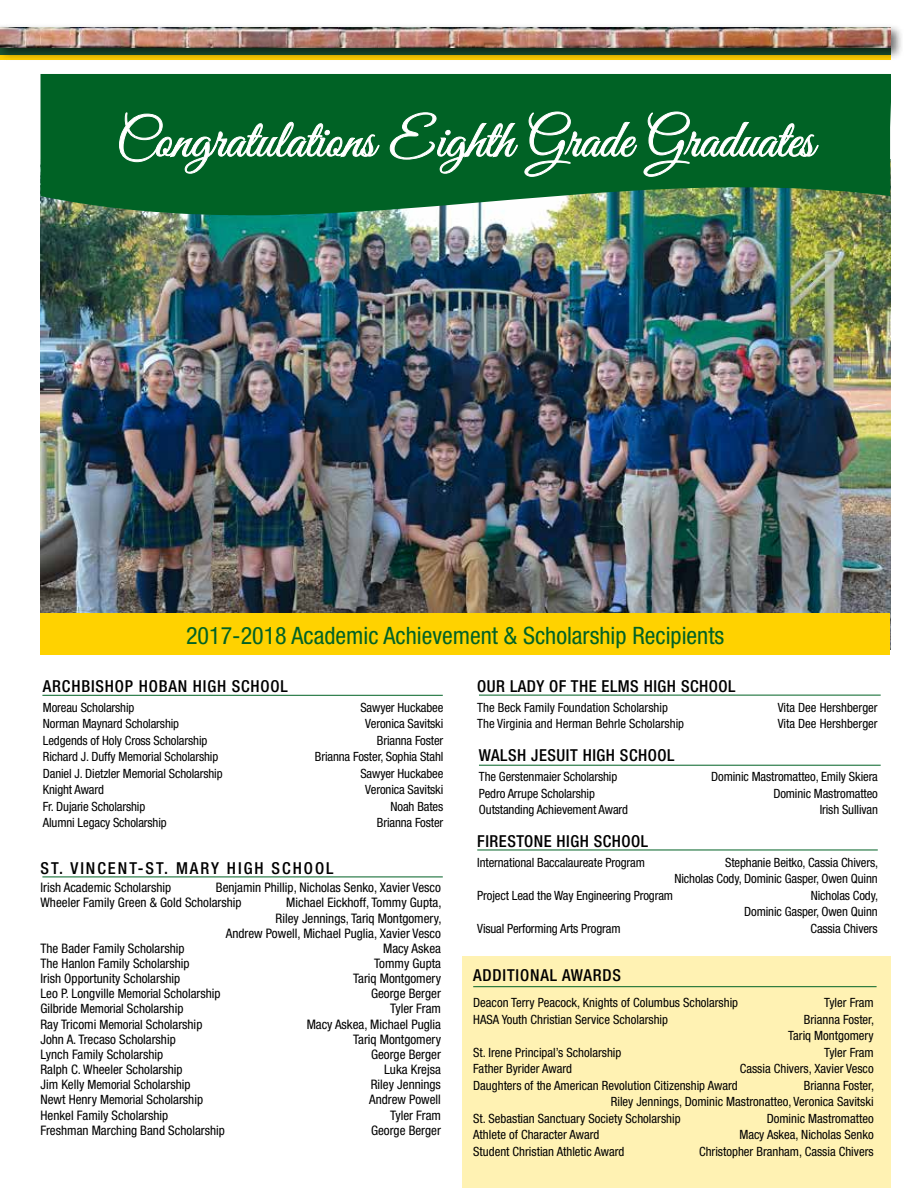
<style>
.page{position:relative;width:918px;height:1188px;background:#fff}
.page>*{position:absolute;margin:0;border:0;box-sizing:border-box;transform-origin:0 0}
.t1{font:54px "Good Vibrations Script";color:#fff}
.t2{font:condensed 24px "Helvetica Neue";color:#006225}
.t3{font:500 condensed 16.5px "Helvetica Neue";letter-spacing:.03em;color:#000}
.t4{font:500 condensed 16.5px "Helvetica Neue";letter-spacing:.05em;color:#000}
.t5{font:500 condensed 16.5px "Helvetica Neue";letter-spacing:.12em;color:#000}
.t6{font:condensed 13.2px/15.1px "Helvetica Neue";color:#000}
.t7{font:condensed 12.75px/16.5px "Helvetica Neue";letter-spacing:-.01em;color:#000;text-align:right}
.s1{font-size:12.75px}
</style>
<div class="page">
<div style="left:0;top:24px;width:904px;height:37px;background:#000;opacity:.55"></div>
<img style="left:0;top:27px;width:891px;height:21px">
<img style="left:40px;top:254px;width:851px;height:395px">
<hr style="left:42px;top:695px;width:401px;height:1px;background:#006225">
<hr style="left:42px;top:877px;width:401px;height:1px;background:#006225">
<hr style="left:477px;top:850px;width:401px;height:1px;background:#006225">
<hr style="left:479px;top:695px;width:402px;height:1px;background:#006225">
<hr style="left:479px;top:765px;width:402px;height:1px;background:#006225">
<div style="left:462px;top:956px;width:429px;height:232px;background:#fff2b3"></div>
<hr style="left:473px;top:986px;width:404px;height:1px;background:#006225">
<div style="left:40px;top:613px;width:850px;height:42px;background:#ffd200"></div>
<img style="left:40px;top:74px;width:851px;height:180px">
<svg style="left:119px;top:112px;width:261px;height:62px;background:#237743"></svg>
<svg style="left:390px;top:112px;width:128px;height:62px;background:#237743"></svg>
<svg style="left:524px;top:111px;width:113px;height:66px;background:#237743"></svg>
<svg style="left:643px;top:111px;width:176px;height:66px;background:#227742"></svg>
<h1 class="t1" style="left:116px;top:102px;width:699px">Congratulations Eighth Grade Graduates</h1>
<h2 class="t2" style="left:186px;top:621px;width:540px">2017-2018 Academic Achievement &amp; Scholarship Recipients</h2>
<p class="t4" style="left:43px;top:676px;width:247px">ARCHBISHOP HOBAN HIGH SCHOOL</p>
<p class="t7" style="left:43px;top:699px;width:93px">Moreau Scholarship</p>
<p class="t7" style="left:360px;top:699px;width:85px">Sawyer Huckabee</p>
<p class="t7" style="left:43px;top:716px;width:138px">Norman Maynard Scholarship</p>
<p class="t7" style="left:365px;top:716px;width:80px">Veronica Savitski</p>
<p class="t7" style="left:43px;top:732px;width:166px">Ledgends of Holy Cross Scholarship</p>
<p class="t7" style="left:377px;top:732px;width:68px">Brianna Foster</p>
<p class="t7" style="left:43px;top:749px;width:177px">Richard J. Duffy Memorial Scholarship</p>
<p class="t7" style="left:315px;top:749px;width:130px">Brianna Foster, Sophia Stahl</p>
<p class="t7" style="left:43px;top:765px;width:181px">Daniel J. Dietzler Memorial Scholarship</p>
<p class="t7" style="left:360px;top:765px;width:85px">Sawyer Huckabee</p>
<p class="t7" style="left:43px;top:781px;width:63px">Knight Award</p>
<p class="t7" style="left:365px;top:781px;width:80px">Veronica Savitski</p>
<p class="t7" style="left:43px;top:798px;width:104px">Fr. Dujarie Scholarship</p>
<p class="t7" style="left:391px;top:798px;width:54px">Noah Bates</p>
<p class="t7" style="left:43px;top:814px;width:125px">Alumni Legacy Scholarship</p>
<p class="t7" style="left:377px;top:814px;width:68px">Brianna Foster</p>
<p class="t5" style="left:40px;top:858px;width:295px">ST. VINCENT-ST. MARY HIGH SCHOOL</p>
<p class="t6" style="left:40px;top:880px;width:132px">Irish Academic Scholarship</p>
<p class="t6" style="left:41px;top:880px;width:402px;text-indent:175px">Benjamin Phillip, Nicholas Senko, Xavier Vesco<br>Wheeler Family Green &amp; Gold Scholarship</p>
<p class="t6" style="left:226px;top:895px;width:217px;text-align:right">Michael Eickhoff, Tommy Gupta,<br>Riley Jennings, Tariq Montgomery,<br>Andrew Powell, Michael Puglia, Xavier Vesco</p>
<p class="t6" style="left:41px;top:941px;width:146px">The Bader Family Scholarship</p>
<p class="t6" style="left:383px;top:941px;width:59px">Macy Askea</p>
<p class="t6" style="left:41px;top:956px;width:151px">The Hanlon Family Scholarship</p>
<p class="t6" style="left:374px;top:956px;width:68px">Tommy Gupta</p>
<p class="t6" style="left:41px;top:971px;width:141px">Irish Opportunity Scholarship</p>
<p class="t6" style="left:353px;top:971px;width:89px">Tariq Montgomery</p>
<p class="t6" style="left:40px;top:986px;width:182px">Leo P. Longville <span class="s1">Memorial</span> Scholarship</p>
<p class="t6" style="left:371px;top:986px;width:71px">George Berger</p>
<p class="t6" style="left:41px;top:1001px;width:144px">Gilbride <span class="s1">Memorial</span> Scholarship</p>
<p class="t6" style="left:390px;top:1001px;width:52px">Tyler Fram</p>
<p class="t6" style="left:41px;top:1016px;width:163px">Ray Tricomi <span class="s1">Memorial</span> Scholarship</p>
<p class="t6" style="left:307px;top:1016px;width:136px">Macy Askea, Michael Puglia</p>
<p class="t6" style="left:41px;top:1031px;width:137px">John A. Trecaso Scholarship</p>
<p class="t6" style="left:353px;top:1031px;width:89px">Tariq Montgomery</p>
<p class="t6" style="left:40px;top:1047px;width:124px">Lynch Family Scholarship</p>
<p class="t6" style="left:371px;top:1047px;width:71px">George Berger</p>
<p class="t6" style="left:41px;top:1062px;width:144px">Ralph C. Wheeler Scholarship</p>
<p class="t6" style="left:384px;top:1062px;width:58px">Luka Krejsa</p>
<p class="t6" style="left:41px;top:1077px;width:152px">Jim Kelly <span class="s1">Memorial</span> Scholarship</p>
<p class="t6" style="left:371px;top:1077px;width:72px">Riley Jennings</p>
<p class="t6" style="left:41px;top:1092px;width:164px">Newt Henry <span class="s1">Memorial</span> Scholarship</p>
<p class="t6" style="left:369px;top:1092px;width:73px">Andrew Powell</p>
<p class="t6" style="left:41px;top:1107px;width:129px">Henkel Family Scholarship</p>
<p class="t6" style="left:390px;top:1107px;width:52px">Tyler Fram</p>
<p class="t6" style="left:41px;top:1122px;width:186px">Freshman Marching Band Scholarship</p>
<p class="t6" style="left:371px;top:1122px;width:71px">George Berger</p>
<p class="t3" style="left:477px;top:676px;width:260px">OUR LADY OF THE ELMS HIGH SCHOOL</p>
<p class="t7" style="left:477px;top:699px;width:192px">The Beck Family Foundation Scholarship</p>
<p class="t7" style="left:778px;top:699px;width:102px">Vita Dee Hershberger</p>
<p class="t7" style="left:477px;top:716px;width:208px">The Virginia and Herman Behrle Scholarship</p>
<p class="t7" style="left:778px;top:716px;width:102px">Vita Dee Hershberger</p>
<p class="t3" style="left:479px;top:745px;width:197px">WALSH JESUIT HIGH SCHOOL</p>
<p class="t7" style="left:479px;top:768px;width:140px">The Gerstenmaier Scholarship</p>
<p class="t7" style="left:711px;top:768px;width:168px">Dominic Mastromatteo, Emily Skiera</p>
<p class="t7" style="left:479px;top:785px;width:118px">Pedro Arrupe Scholarship</p>
<p class="t7" style="left:773px;top:785px;width:106px">Dominic Mastromatteo</p>
<p class="t7" style="left:479px;top:801px;width:151px">Outstanding Achievement Award</p>
<p class="t7" style="left:820px;top:801px;width:60px">Irish Sullivan</p>
<p class="t3" style="left:477px;top:831px;width:173px">FIRESTONE HIGH SCHOOL</p>
<p class="t7" style="left:477px;top:854px;width:169px">International Baccalaureate Program</p>
<p class="t7" style="left:675px;top:854px;width:205px">Stephanie Beitko, Cassia Chivers,<br>Nicholas Cody, Dominic Gasper, Owen Quinn</p>
<p class="t7" style="left:477px;top:887px;width:197px">Project Lead the Way Engineering Program</p>
<p class="t7" style="left:744px;top:887px;width:135px">Nicholas Cody,<br>Dominic Gasper, Owen Quinn</p>
<p class="t7" style="left:477px;top:920px;width:145px">Visual Performing Arts Program</p>
<p class="t7" style="left:811px;top:920px;width:69px">Cassia Chivers</p>
<p class="t4" style="left:473px;top:965px;width:149px">ADDITIONAL AWARDS</p>
<p class="t7" style="left:473px;top:994px;width:266px">Deacon Terry Peacock, Knights of Columbus Scholarship</p>
<p class="t7" style="left:824px;top:994px;width:51px">Tyler Fram</p>
<p class="t7" style="left:473px;top:1011px;width:196px">HASA Youth Christian Service Scholarship</p>
<p class="t7" style="left:788px;top:1011px;width:87px">Brianna Foster,<br>Tariq Montgomery</p>
<p class="t7" style="left:473px;top:1044px;width:150px">St. Irene Principal’s Scholarship</p>
<p class="t7" style="left:824px;top:1044px;width:51px">Tyler Fram</p>
<p class="t7" style="left:473px;top:1060px;width:100px">Father Byrider Award</p>
<p class="t7" style="left:740px;top:1060px;width:135px">Cassia Chivers, Xavier Vesco</p>
<p class="t7" style="left:473px;top:1077px;width:266px">Daughters of the American Revolution Citizenship Award</p>
<p class="t7" style="left:804px;top:1077px;width:72px">Brianna Foster,</p>
<p class="t7" style="left:611px;top:1093px;width:264px">Riley Jennings, Dominic Mastronatteo, Veronica Savitski</p>
<p class="t7" style="left:473px;top:1110px;width:209px">St. Sebastian Sanctuary Society Scholarship</p>
<p class="t7" style="left:767px;top:1110px;width:109px">Dominic Mastromatteo</p>
<p class="t7" style="left:473px;top:1126px;width:128px">Athlete of Character Award</p>
<p class="t7" style="left:739px;top:1126px;width:136px">Macy Askea, Nicholas Senko</p>
<p class="t7" style="left:473px;top:1143px;width:153px">Student Christian Athletic Award</p>
<p class="t7" style="left:699px;top:1143px;width:176px">Christopher Branham, Cassia Chivers</p>
</div>
